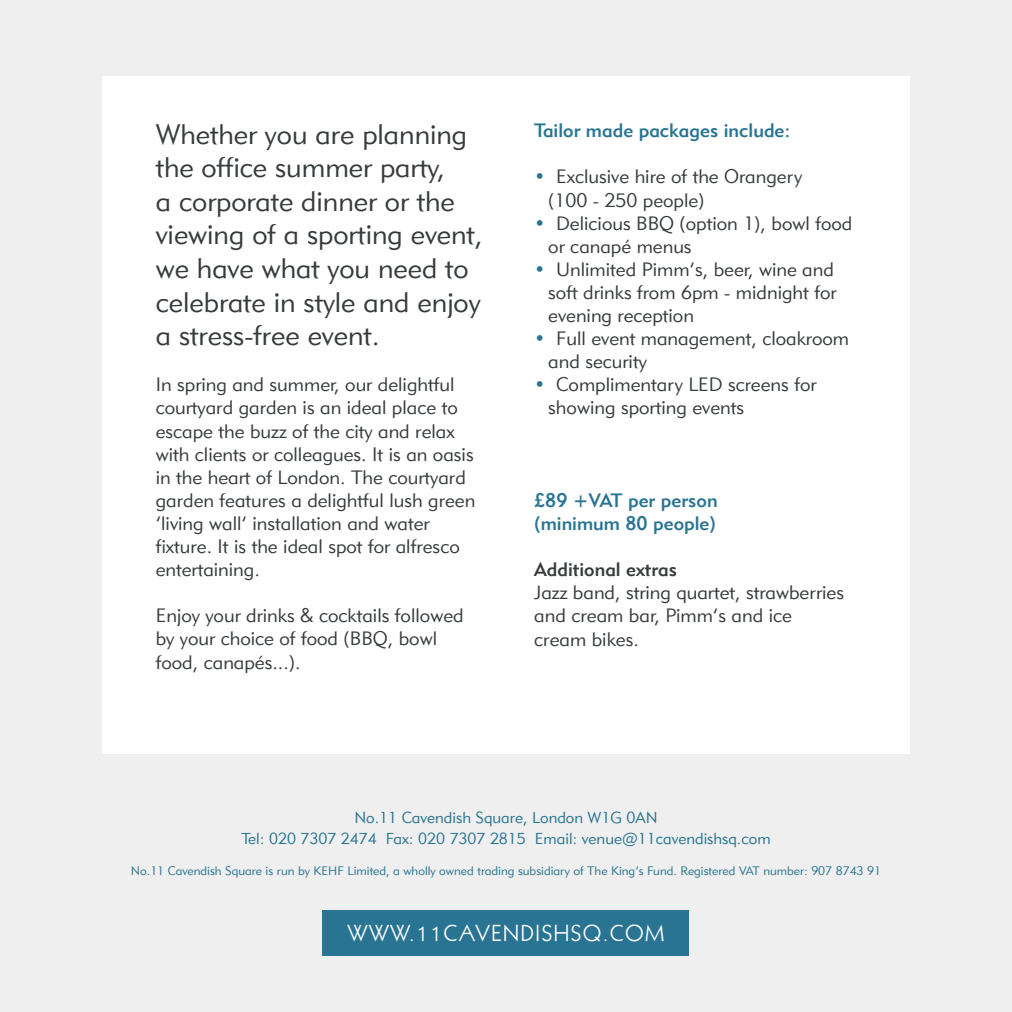
<style>
.page{position:relative;width:1012px;height:1012px;background:#efefef}
.page>*{position:absolute;margin:0;border:0;box-sizing:border-box;transform-origin:0 0}
.t1{font:28px/33.6px "Geometric 415 BT Lite A";color:#373c3b}
.t2{font:22.57px "Geometric 231 BT Roman C";letter-spacing:.05em;color:#fff}
.t3{font:19.25px/23.1px "Geometric 415 BT Lite A";color:#373c3b}
.t4{font:19.25px/23.1px "Geometric 415 BT Medium A";color:#287492}
.t5{font:19.25px "Geometric 415 BT Medium A";color:#373c3b}
.t6{font:15.75px/21px "Geometric 415 BT Lite A";color:#287492;text-align:center}
.t7{font:12.25px "Geometric 415 BT Lite A";color:#287492}
.s1{color:#287492}
</style>
<div class="page">
<div style="left:102px;top:76px;width:807px;height:678px;background:#fff"></div>
<div style="left:323px;top:910px;width:366px;height:45px;background:#287492"></div>
<h1 class="t1" style="left:156px;top:117px;width:329px">Whether you are planning the office summer party,<br>a corporate dinner or the viewing of a sporting event, we have what you need to celebrate in style and enjoy a stress-free event.</h1>
<p class="t3" style="left:156px;top:373px;width:321px">In spring and summer, our delightful courtyard garden is an ideal place to escape the buzz of the city and relax with clients or colleagues. It is an oasis in the heart of London. The courtyard garden features a delightful lush green ‘living wall’ installation and water fixture. It is the ideal spot for alfresco entertaining.</p>
<p class="t3" style="left:156px;top:604px;width:309px">Enjoy your drinks &amp; cocktails followed by your choice of food (BBQ, bowl food, canapés...).</p>
<p class="t4" style="left:534px;top:119px;width:258px">Tailor made packages include:</p>
<p class="t3" style="left:548px;top:165px;width:255px;text-indent:-14px"><span class="s1">•</span> Exclusive hire of the Orangery (100 - 250 people)</p>
<p class="t3" style="left:548px;top:211px;width:306px;text-indent:-14px"><span class="s1">•</span> Delicious BBQ (option 1), bowl food or canapé menus</p>
<p class="t3" style="left:548px;top:257px;width:290px;text-indent:-14px"><span class="s1">•</span> Unlimited Pimm’s, beer, wine and soft drinks from 6pm - midnight for evening reception</p>
<p class="t3" style="left:548px;top:327px;width:302px;text-indent:-14px"><span class="s1">•</span> Full event management, cloakroom and security</p>
<p class="t3" style="left:548px;top:373px;width:270px;text-indent:-14px"><span class="s1">•</span> Complimentary LED screens for showing sporting events</p>
<p class="t4" style="left:534px;top:488px;width:185px">£89 +VAT per person (minimum 80 people)</p>
<p class="t5" style="left:534px;top:558px;width:144px">Additional extras</p>
<p class="t3" style="left:534px;top:581px;width:311px">Jazz band, string quartet, strawberries and cream bar, Pimm’s and ice cream bikes.</p>
<p class="t6" style="left:241px;top:807px;width:531px">No.11 Cavendish Square, London W1G 0AN<br>Tel: 020 7307 2474 Fax: 020 7307 2815 Email: venue@11cavendishsq.com</p>
<p class="t7" style="left:131px;top:864px;width:752px">No.11 Cavendish Square is run by KEHF Limited, a wholly owned trading subsidiary of The King’s Fund. Registered VAT number: 907 8743 91</p>
<p class="t2" style="left:347px;top:919px;width:319px">WWW.11CAVENDISHSQ.COM</p>
</div>
